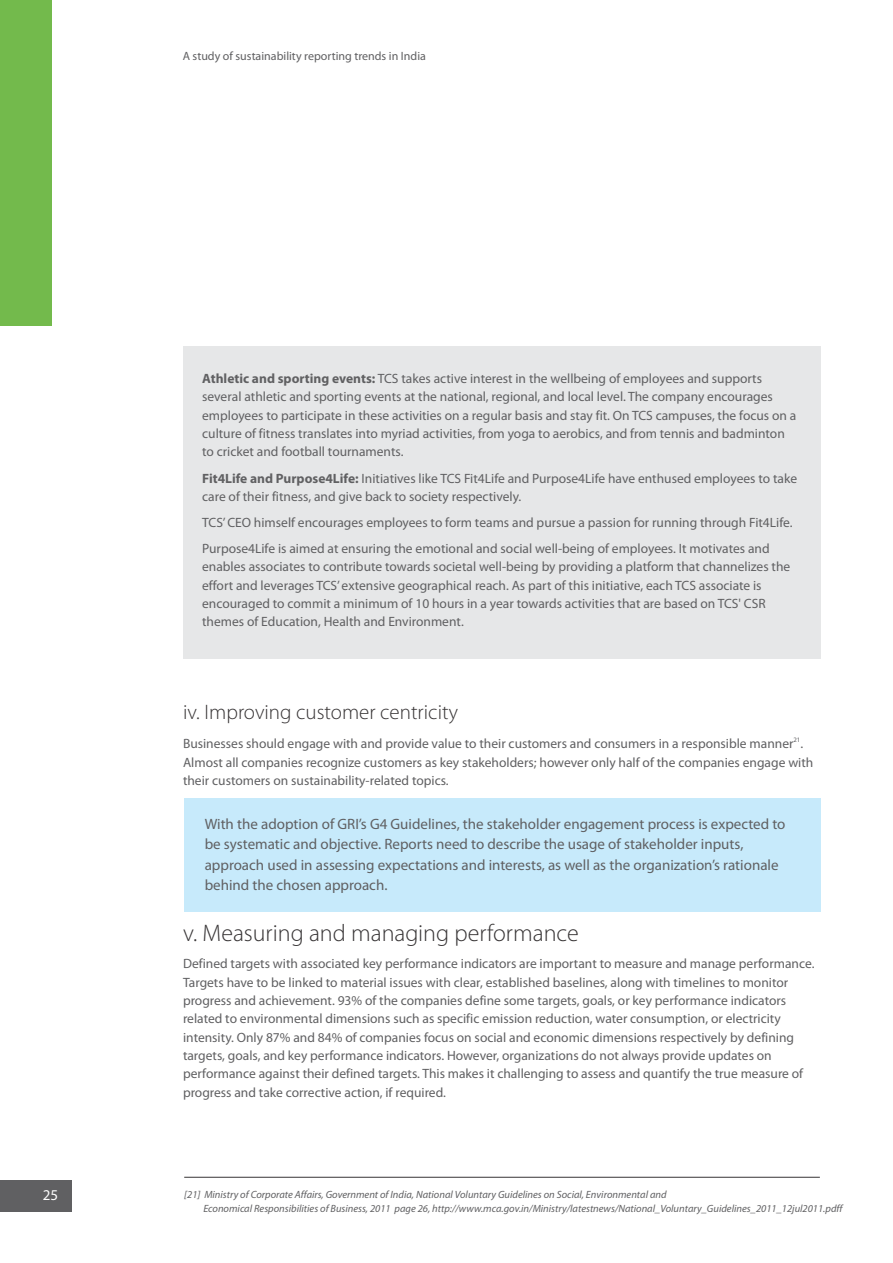
<style>
.page{position:relative;width:893px;height:1263px;background:#fff}
.page>*{position:absolute;margin:0;border:0;box-sizing:border-box;transform-origin:0 0}
.t1{font:300 24px "Myriad Pro";color:#373435}
.t2{font:300 21px "Myriad Pro";color:#373435}
.t3{font:15px/20.4px "Myriad Pro";color:#606062}
.t4{font:15px "Myriad Pro";color:#fefefe}
.t5{font:13.5px/18.3px "Myriad Pro";color:#606062}
.t6{font:12px "Myriad Pro";color:#606062}
.t7{font:italic 10.5px/14.1px "Myriad Pro";color:#606062}
.t8{font:6.75px "Myriad Pro";color:#606062}
.s1{font-weight:700}
</style>
<div class="page">
<div style="left:0;top:1180px;width:72px;height:32px;background:#606062"></div>
<div style="left:183px;top:346px;width:638px;height:313px;background:#e6e7e8"></div>
<div style="left:184px;top:798px;width:637px;height:114px;background:#c7eafb"></div>
<hr style="left:184px;top:1177px;width:636px;height:1px;background:#373435">
<div style="left:0;top:0;width:51px;height:325px;background:#73ba4c"></div>
<p class="t4" style="left:43px;top:1189px;width:17px">25</p>
<p class="t6" style="left:183px;top:51px;width:245px">A study of sustainability reporting trends in India</p>
<p class="t5" style="left:202px;top:371px;width:596px"><span class="s1">Athletic and sporting events:</span> TCS takes active interest in the wellbeing of employees and supports several athletic and sporting events at the national, regional, and local level. The company encourages employees to participate in these activities on a regular basis and stay fit. On TCS campuses, the focus on a culture of fitness translates into myriad activities, from yoga to aerobics, and from tennis and badminton to cricket and football tournaments.</p>
<p class="t5" style="left:202px;top:470px;width:596px"><span class="s1">Fit4Life and Purpose4Life:</span> Initiatives like TCS Fit4Life and Purpose4Life have enthused employees to take care of their fitness, and give back to society respectively.</p>
<p class="t5" style="left:202px;top:511px;width:592px;line-height:26px">TCS’ CEO himself encourages employees to form teams and pursue a passion for running through Fit4Life.<br>Purpose4Life is aimed at ensuring the emotional and social well-being of employees. It motivates and</p>
<p class="t5" style="left:202px;top:559px;width:590px">enables associates to contribute towards societal well-being by providing a platform that channelizes the effort and leverages TCS’ extensive geographical reach. As part of this initiative, each TCS associate is encouraged to commit a minimum of 10 hours in a year towards activities that are based on TCS' CSR themes of Education, Health and Environment.</p>
<h2 class="t2" style="left:183px;top:703px;width:276px">iv. Improving customer centricity</h2>
<p class="t8" style="left:793px;top:736px;width:8px">21</p>
<p class="t5" style="left:183px;top:736px;width:632px">Businesses should engage with and provide value to their customers and consumers in a responsible manner .<br>Almost all companies recognize customers as key stakeholders; however only half of the companies engage with their customers on sustainability-related topics.</p>
<p class="t3" style="left:205px;top:815px;width:582px">With the adoption of GRI’s G4 Guidelines, the stakeholder engagement process is expected to be systematic and objective. Reports need to describe the usage of stakeholder inputs, approach used in assessing expectations and interests, as well as the organization’s rationale behind the chosen approach.</p>
<h1 class="t1" style="left:183px;top:923px;width:397px">v. Measuring and managing performance</h1>
<p class="t5" style="left:183px;top:956px;width:633px">Defined targets with associated key performance indicators are important to measure and manage performance.<br>Targets have to be linked to material issues with clear, established baselines, along with timelines to monitor progress and achievement. 93% of the companies define some targets, goals, or key performance indicators related to environmental dimensions such as specific emission reduction, water consumption, or electricity intensity. Only 87% and 84% of companies focus on social and economic dimensions respectively by defining targets, goals, and key performance indicators. However, organizations do not always provide updates on performance against their defined targets. This makes it challenging to assess and quantify the true measure of progress and take corrective action, if required.</p>
<p class="t7" style="left:203px;top:1188px;width:641px;text-indent:-19px">[21] Ministry of Corporate Affairs, Government of India, National Voluntary Guidelines on Social, Environmental and<br>Economical Responsibilities of Business, 2011 page 26, http://www.mca.gov.in/Ministry/latestnews/National_Voluntary_Guidelines_2011_12jul2011.pdff</p>
</div>
